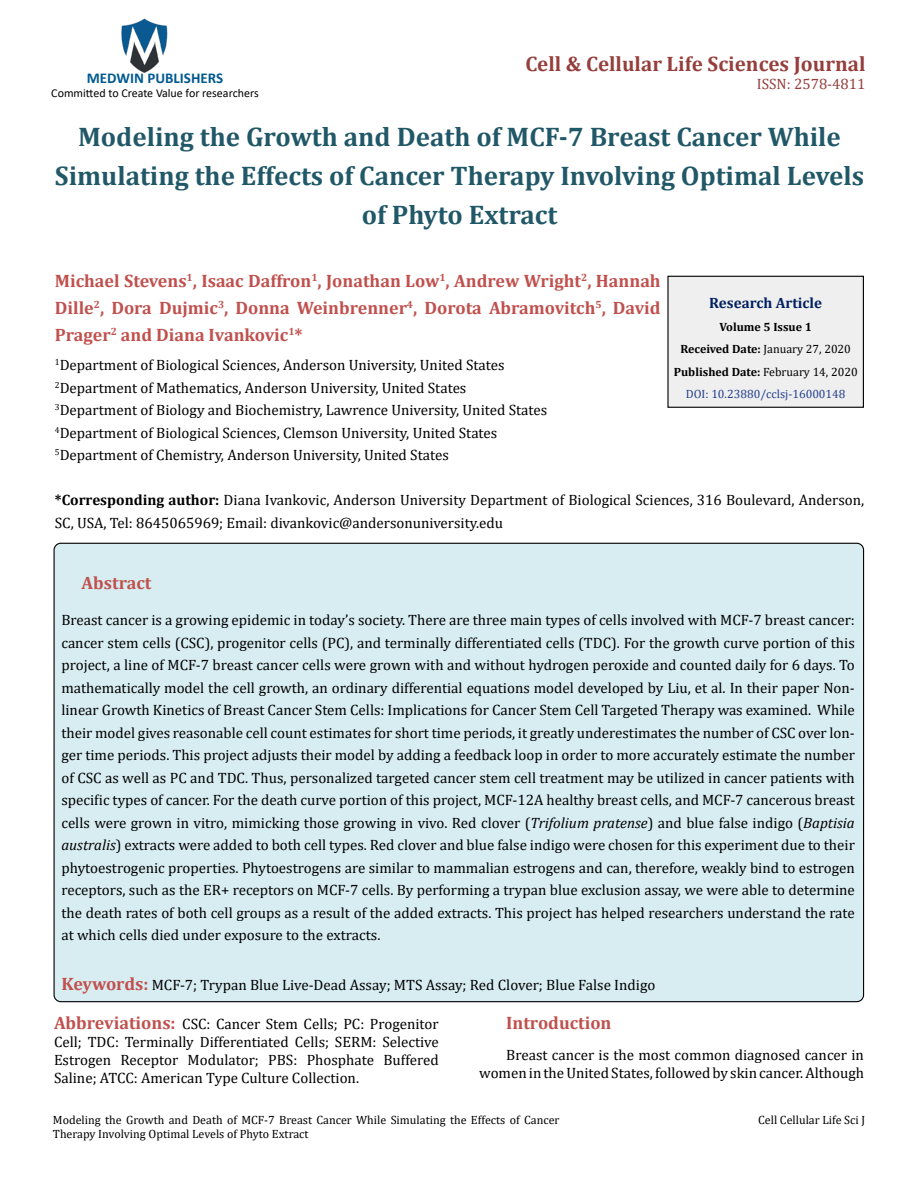
<style>
.page{position:relative;width:918px;height:1188px;background:#fff}
.page>*{position:absolute;margin:0;border:0;box-sizing:border-box;transform-origin:0 0}
.t1{font:700 27px/39px "Cambria";color:#215868;text-align:center}
.t2{font:700 21px "Cambria";color:#953f3c}
.t3{font:700 18px/27px "Cambria";color:#c0504d;text-align:justify}
.t4{font:15px/22.5px "Cambria";color:#000}
.t5{font:700 15px "Calibri";color:#005991}
.t6{font:700 15px "Cambria";color:#002060}
.t7{font:15px "Cambria";color:#953f3c}
.t8{font:12px/14.4px "Cambria";color:#000}
.t9{font:700 12px/22.5px "Cambria";color:#000;text-align:center}
.t10{font:12px "Calibri";color:#000}
.s1{font-weight:700}
.s2{font-weight:400}
.s3{font-weight:400;color:#25408f}
.s4{font-style:italic}
.s5{font-weight:700;font-size:18px;color:#c0504d}
</style>
<div class="page">
<img style="left:121px;top:18px;width:47px;height:55px">
<div style="left:668px;top:276px;width:195px;height:131px;background:#efefef"></div>
<div style="left:667px;top:276px;width:197px;height:132px;border:1px solid #000"></div>
<div style="left:54px;top:543px;width:810px;height:459px;background:#d8edf2;border-radius:7px"></div>
<p class="t5" style="left:87px;top:67px;width:138px">MEDWIN PUBLISHERS</p>
<p class="t10" style="left:51px;top:85px;width:209px">Committed to Create Value for researchers</p>
<h2 class="t2" style="left:525px;top:49px;width:342px">Cell &amp; Cellular Life Sciences Journal</h2>
<p class="t7" style="left:757px;top:75px;width:110px">ISSN: 2578-4811</p>
<h1 class="t1" style="left:55px;top:117px;width:811px">Modeling the Growth and Death of MCF-7 Breast Cancer While<br>Simulating the Effects of Cancer Therapy Involving Optimal Levels of Phyto Extract</h1>
<p class="t3" style="left:55px;top:267px;width:607px">Michael Stevens<sup>1</sup>, Isaac Daffron<sup>1</sup>, Jonathan Low<sup>1</sup>, Andrew Wright<sup>2</sup>, Hannah Dille<sup>2</sup>, Dora Dujmic<sup>3</sup>, Donna Weinbrenner<sup>4</sup>, Dorota Abramovitch<sup>5</sup>, David Prager<sup>2</sup> and Diana Ivankovic<sup>1</sup>*</p>
<p class="t4" style="left:55px;top:354px;width:494px"><sup>1</sup>Department of Biological Sciences, Anderson University, United States <sup>2</sup>Department of Mathematics, Anderson University, United States <sup>3</sup>Department of Biology and Biochemistry, Lawrence University, United States <sup>4</sup>Department of Biological Sciences, Clemson University, United States <sup>5</sup>Department of Chemistry, Anderson University, United States</p>
<p class="t4" style="left:55px;top:489px;width:811px"><span class="s1">*Corresponding author:</span> Diana Ivankovic, Anderson University Department of Biological Sciences, 316 Boulevard, Anderson,<br>SC, USA, Tel: 8645065969; Email: divankovic@andersonuniversity.edu</p>
<p class="t6" style="left:709px;top:292px;width:114px">Research Article</p>
<p class="t9" style="left:674px;top:315px;width:185px">Volume 5 Issue 1<br>Received Date: <span class="s2">January 27, 2020<br></span>Published Date: <span class="s2">February 14, 2020<br></span><span class="s3">DOI: 10.23880/cclsj-16000148</span></p>
<p class="t3" style="left:82px;top:569px;width:71px">Abstract</p>
<p class="t4" style="left:61px;top:609px;width:795px;text-align:justify">Breast cancer is a growing epidemic in today’s society. There are three main types of cells involved with MCF-7 breast cancer: cancer stem cells (CSC), progenitor cells (PC), and terminally differentiated cells (TDC). For the growth curve portion of this project, a line of MCF-7 breast cancer cells were grown with and without hydrogen peroxide and counted daily for 6 days. To mathematically model the cell growth, an ordinary differential equations model developed by Liu, et al. In their paper Non&shy;linear Growth Kinetics of Breast Cancer Stem Cells: Implications for Cancer Stem Cell Targeted Therapy was examined. While their model gives reasonable cell count estimates for short time periods, it greatly underestimates the number of CSC over lon&shy;ger time periods. This project adjusts their model by adding a feedback loop in order to more accurately estimate the number of CSC as well as PC and TDC. Thus, personalized targeted cancer stem cell treatment may be utilized in cancer patients with specific types of cancer. For the death curve portion of this project, MCF-12A healthy breast cells, and MCF-7 cancerous breast cells were grown in vitro, mimicking those growing in vivo. Red clover (<span class="s4">Trifolium pratense</span>) and blue false indigo (<span class="s4">Baptisia australis</span>) extracts were added to both cell types. Red clover and blue false indigo were chosen for this experiment due to their phytoestrogenic properties. Phytoestrogens are similar to mammalian estrogens and can, therefore, weakly bind to estrogen receptors, such as the ER+ receptors on MCF-7 cells. By performing a trypan blue exclusion assay, we were able to determine the death rates of both cell groups as a result of the added extracts. This project has helped researchers understand the rate at which cells died under exposure to the extracts.</p>
<p class="t4" style="left:61px;top:973px;width:596px"><span class="s5">Keywords:</span> MCF-7; Trypan Blue Live-Dead Assay; MTS Assay; Red Clover; Blue False Indigo</p>
<p class="t4" style="left:54px;top:1015px;width:386px;line-height:18px;text-align:justify"><span class="s5">Abbreviations:</span> CSC: Cancer Stem Cells; PC: Progenitor Cell; TDC: Terminally Differentiated Cells; SERM: Selective Estrogen Receptor Modulator; PBS: Phosphate Buffered Saline; ATCC: American Type Culture Collection.</p>
<p class="t3" style="left:506px;top:1009px;width:107px">Introduction</p>
<p class="t4" style="left:479px;top:1046px;width:386px;line-height:18px;text-align:right">Breast cancer is the most common diagnosed cancer in women in the United States, followed by skin cancer. Although</p>
<p class="t8" style="left:53px;top:1113px;width:508px">Modeling the Growth and Death of MCF-7 Breast Cancer While Simulating the Effects of Cancer<br>Therapy Involving Optimal Levels of Phyto Extract</p>
<p class="t8" style="left:758px;top:1113px;width:108px">Cell Cellular Life Sci J</p>
</div>
